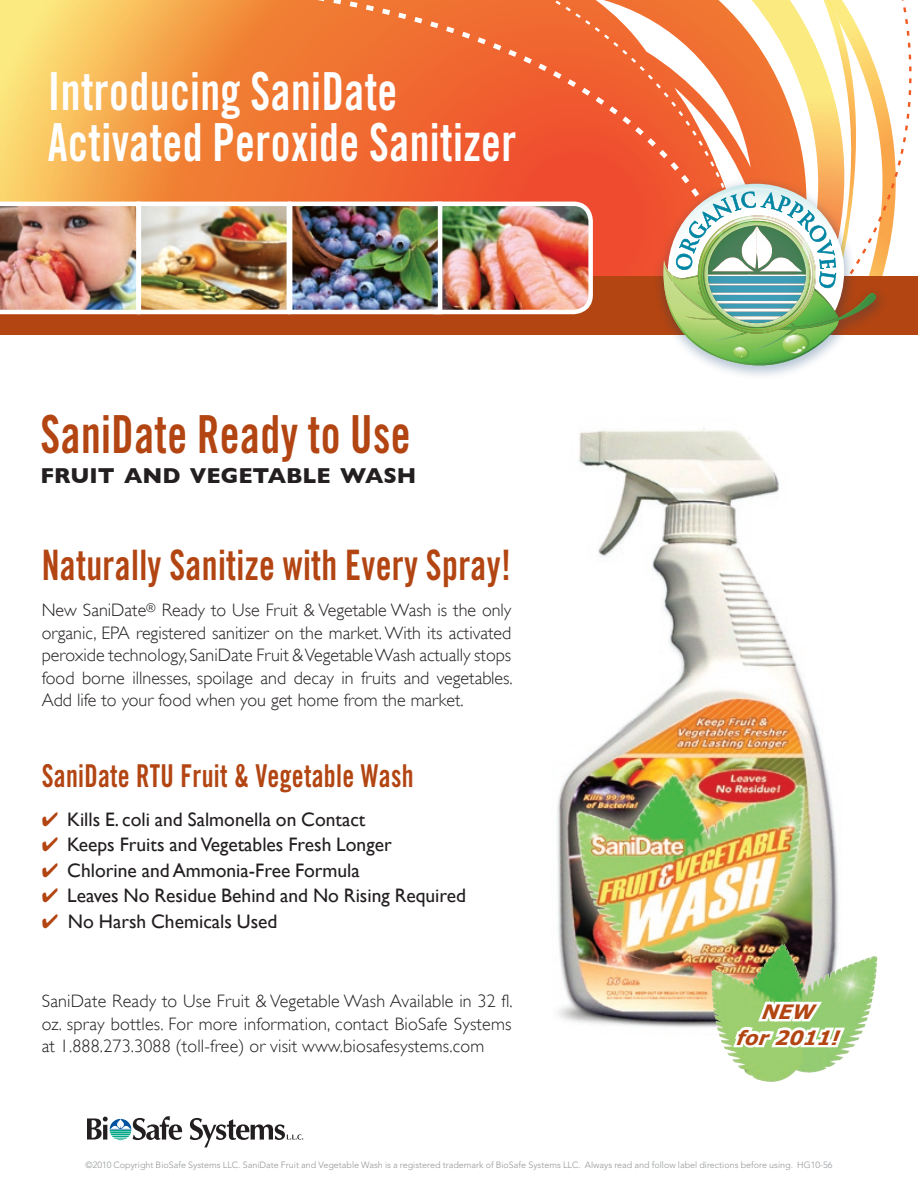
<style>
.page{position:relative;width:918px;height:1188px;background:#fff}
.page>*{position:absolute;margin:0;border:0;box-sizing:border-box;transform-origin:0 0}
.t1{font:52.5px/51px "Trade Gothic LT Std Bd Cn 20";letter-spacing:.01em;color:#fff;scale:.85 1}
.t2{font:52.5px "Trade Gothic LT Std Bd Cn 20";letter-spacing:.01em;color:#b24512;scale:.85 1}
.t3{font:42px "Trade Gothic LT Std Bd Cn 20";letter-spacing:.01em;color:#b24512;scale:.85 1}
.t4{font:31.5px "Trade Gothic LT Std Bd Cn 20";letter-spacing:.01em;color:#b24512;scale:.85 1}
.t5{font:700 22.05px "Gill Sans";color:#231f20}
.t6{font:italic 700 19.8px/25.8px "Verdana";color:#b24512;text-align:center}
.t7{font:19.5px "Gill Sans";color:#231f20}
.t8{font:300 18px/22.5px "Gill Sans";letter-spacing:.005em;color:#231f20;text-align:justify}
.t9{font:300 9px "Avenir";color:#939598}
.s1{color:#b24512}
</style>
<div class="page">
<svg style="left:0;top:0;width:52px;height:202px;background:#fada73"></svg>
<svg style="left:52px;top:0;width:611px;height:276px;background:#f17a3c"></svg>
<div style="left:0;top:276px;width:918px;height:58px;background:#b24512"></div>
<svg style="left:190px;top:1118px;width:113px;height:30px"></svg>
<svg style="left:87px;top:1116px;width:95px;height:24px"></svg>
<img style="left:0;top:202px;width:137px;height:112px">
<img style="left:142px;top:207px;width:144px;height:102px">
<div style="left:137px;top:202px;width:154px;height:112px;border:4px solid #fff"></div>
<img style="left:442px;top:204px;width:149px;height:105px">
<div style="left:416px;top:202px;width:177px;height:112px;border:4px solid #fff;border-radius:17px"></div>
<img style="left:293px;top:207px;width:144px;height:102px">
<div style="left:288px;top:202px;width:154px;height:112px;border:4px solid #fff"></div>
<div style="left:652px;top:174px;width:266px;height:220px;background:#01366c;opacity:.3"></div>
<svg style="left:663px;top:0;width:249px;height:383px"></svg>
<img style="left:557px;top:428px;width:289px;height:620px">
<img style="left:731px;top:944px;width:51px;height:41px">
<svg style="left:729px;top:989px;width:120px;height:63px"></svg>
<h1 class="t1" style="left:48px;top:65px;width:553px">Introducing SaniDate<br>Activated Peroxide Sanitizer</h1>
<h1 class="t2" style="left:40px;top:403px;width:437px">SaniDate Ready to Use</h1>
<p class="t5" style="left:40px;top:463px;width:377px">FRUIT AND VEGETABLE WASH</p>
<h2 class="t3" style="left:42px;top:540px;width:554px">Naturally Sanitize with Every Spray!</h2>
<p class="t8" style="left:42px;top:599px;width:473px">New SaniDate<sup>®</sup> Ready to Use Fruit &amp; Vegetable Wash is the only organic, EPA registered sanitizer on the market. With its activated peroxide technology, SaniDate Fruit &amp; Vegetable Wash actually stops food borne illnesses, spoilage and decay in fruits and vegetables.<br>Add life to your food when you get home from the market.</p>
<h3 class="t4" style="left:42px;top:756px;width:439px">SaniDate RTU Fruit &amp; Vegetable Wash</h3>
<p class="t7" style="left:42px;top:808px;width:325px"><span class="s1">✔</span> Kills E. coli and Salmonella on Contact</p>
<p class="t7" style="left:42px;top:833px;width:352px"><span class="s1">✔</span> Keeps Fruits and Vegetables Fresh Longer</p>
<p class="t7" style="left:42px;top:859px;width:320px"><span class="s1">✔</span> Chlorine and Ammonia-Free Formula</p>
<p class="t7" style="left:42px;top:884px;width:426px"><span class="s1">✔</span> Leaves No Residue Behind and No Rising Required</p>
<p class="t7" style="left:42px;top:910px;width:237px"><span class="s1">✔</span> No Harsh Chemicals Used</p>
<p class="t8" style="left:42px;top:990px;width:473px">SaniDate Ready to Use Fruit &amp; Vegetable Wash Available in 32 fl. oz. spray bottles. For more information, contact BioSafe Systems at 1.888.273.3088 (toll-free) or visit www.biosafesystems.com</p>
<p class="t6" style="left:736px;top:999px;width:108px">NEW<br>for 2011!</p>
<p class="t9" style="left:86px;top:1159px;width:748px">©2010 Copyright BioSafe Systems LLC. SaniDate Fruit and Vegetable Wash is a registered trademark of BioSafe Systems LLC. Always read and follow label directions before using. HG10-56</p>
</div>
